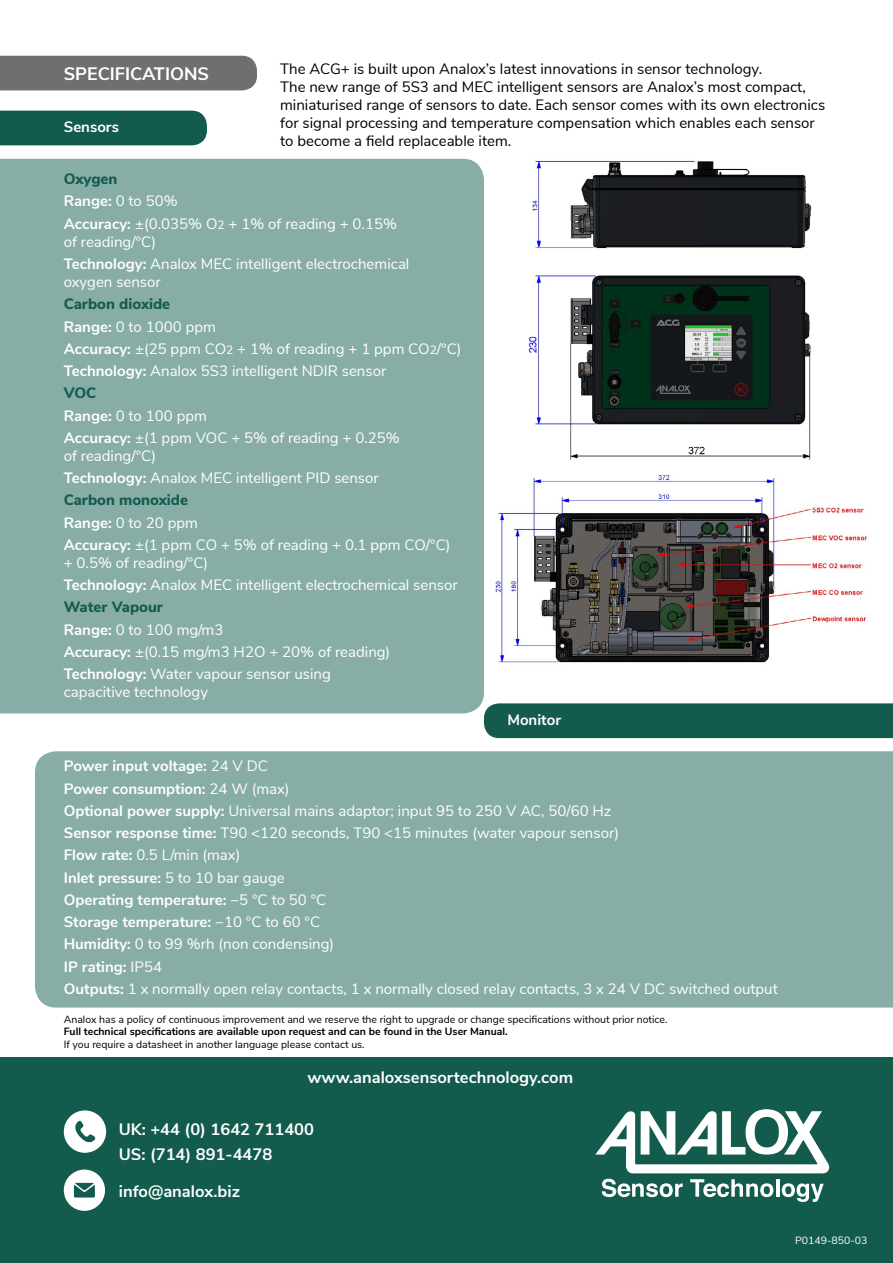
<style>
.page{position:relative;width:893px;height:1263px;background:#fff}
.page>*{position:absolute;margin:0;border:0;box-sizing:border-box;transform-origin:0 0}
.t1{font:700 18px "Nunito Sans";color:#fff}
.t2{font:700 16.5px "Nunito Sans";color:#fff}
.t3{font:15px/22.2px "Nunito Sans";color:#fff}
.t4{font:15px/18px "Nunito Sans";color:#000}
.t5{font:700 15px "Nunito Sans";color:#fff}
.t6{font:10.5px "Nunito Sans";color:#000}
.t7{font:700 10.5px "Nunito Sans";color:#000}
.t8{font:10.5px "Nunito Sans";color:#fff}
.s1{font-weight:800;color:#125b4d}
.s2{font-weight:700}
.s3{font-size:12px}
</style>
<div class="page">
<div style="left:0;top:1057px;width:893px;height:206px;background:#125b4d"></div>
<div style="left:0;top:159px;width:484px;height:554px;background:#88ada6"></div>
<div style="left:35px;top:751px;width:858px;height:256px;background:#88ada6"></div>
<div style="left:0;top:56px;width:257px;height:34px;background:#706f6f"></div>
<div style="left:0;top:111px;width:207px;height:34px;background:#125b4d"></div>
<div style="left:484px;top:703px;width:409px;height:35px;background:#125b4d"></div>
<img style="left:532px;top:160px;width:280px;height:89px">
<img style="left:528px;top:275px;width:284px;height:185px">
<img style="left:495px;top:474px;width:376px;height:190px">
<svg style="left:595px;top:1109px;width:234px;height:64px"></svg>
<svg style="left:602px;top:1179px;width:81px;height:18px"></svg>
<svg style="left:690px;top:1179px;width:83px;height:18px"></svg>
<hr style="left:776px;top:1179px;width:3px;height:18px;background:#fff">
<svg style="left:782px;top:1183px;width:42px;height:19px"></svg>
<div style="left:64px;top:1110px;width:42px;height:43px;background:#fff;border-radius:50%"></div>
<svg style="left:75px;top:1120px;width:20px;height:23px"></svg>
<div style="left:64px;top:1169px;width:41px;height:42px;background:#fff;border-radius:50%"></div>
<svg style="left:74px;top:1183px;width:21px;height:14px"></svg>
<p class="t1" style="left:64px;top:61px;width:147px">SPECIFICATIONS</p>
<p class="t5" style="left:64px;top:116px;width:57px">Sensors</p>
<p class="t4" style="left:280px;top:59px;width:547px">The ACG+ is built upon Analox’s latest innovations in sensor technology.<br>The new range of 5S3 and MEC intelligent sensors are Analox’s most compact, miniaturised range of sensors to date. Each sensor comes with its own electronics for signal processing and temperature compensation which enables each sensor to become a field replaceable item.</p>
<p class="t3" style="left:64px;top:167px;width:335px"><span class="s1">Oxygen<br></span><span class="s2">Range:</span> 0 to 50%<br><span class="s2">Accuracy:</span> ±(0.035% O<span class="s3">2</span> + 1% of reading + 0.15%</p>
<p class="t3" style="left:64px;top:230px;width:347px">of reading/°C)<br><span class="s2">Technology:</span> Analox MEC intelligent electrochemical</p>
<p class="t3" style="left:64px;top:270px;width:99px">oxygen sensor</p>
<p class="t3" style="left:64px;top:292px;width:399px"><span class="s1">Carbon dioxide<br></span><span class="s2">Range:</span> 0 to 1000 ppm<br><span class="s2">Accuracy:</span> ±(25 ppm CO<span class="s3">2</span> + 1% of reading + 1 ppm CO<span class="s3">2</span>/°C)<br><span class="s2">Technology:</span> Analox 5S3 intelligent NDIR sensor<br><span class="s1">VOC<br></span><span class="s2">Range:</span> 0 to 100 ppm<br><span class="s2">Accuracy:</span> ±(1 ppm VOC + 5% of reading + 0.25%</p>
<p class="t3" style="left:64px;top:443px;width:388px">of reading/°C)<br><span class="s2">Technology:</span> Analox MEC intelligent PID sensor<br><span class="s1">Carbon monoxide<br></span><span class="s2">Range:</span> 0 to 20 ppm<br><span class="s2">Accuracy:</span> ±(1 ppm CO + 5% of reading + 0.1 ppm CO/°C)</p>
<p class="t3" style="left:64px;top:550px;width:395px">+ 0.5% of reading/°C)<br><span class="s2">Technology:</span> Analox MEC intelligent electrochemical sensor <span class="s1">Water Vapour<br></span><span class="s2">Range:</span> 0 to 100 mg/m3<br><span class="s2">Accuracy:</span> ±(0.15 mg/m3 H2O + 20% of reading)<br><span class="s2">Technology:</span> Water vapour sensor using</p>
<p class="t3" style="left:64px;top:680px;width:146px">capacitive technology</p>
<p class="t5" style="left:507px;top:709px;width:55px">Monitor</p>
<p class="t3" style="left:64px;top:754px;width:715px"><span class="s2">Power input voltage:</span> 24 V DC<br><span class="s2">Power consumption:</span> 24 W (max)<br><span class="s2">Optional power supply:</span> Universal mains adaptor; input 95 to 250 V AC, 50/60 Hz<br><span class="s2">Sensor response time:</span> T90 &lt;120 seconds, T90 &lt;15 minutes (water vapour sensor)<br><span class="s2">Flow rate:</span> 0.5 L/min (max)<br><span class="s2">Inlet pressure:</span> 5 to 10 bar gauge<br><span class="s2">Operating temperature:</span> −5 °C to 50 °C<br><span class="s2">Storage temperature:</span> −10 °C to 60 °C<br><span class="s2">Humidity:</span> 0 to 99 %rh (non condensing)<br><span class="s2">IP rating:</span> IP54<br><span class="s2">Outputs:</span> 1 x normally open relay contacts, 1 x normally closed relay contacts, 3 x 24 V DC switched output</p>
<p class="t6" style="left:64px;top:1011px;width:605px">Analox has a policy of continuous improvement and we reserve the right to upgrade or change specifications without prior notice.</p>
<p class="t7" style="left:64px;top:1024px;width:445px">Full technical specifications are available upon request and can be found in the User Manual.</p>
<p class="t6" style="left:64px;top:1036px;width:302px">If you require a datasheet in another language please contact us.</p>
<p class="t2" style="left:307px;top:1065px;width:267px">www.analoxsensortechnology.com</p>
<p class="t2" style="left:119px;top:1117px;width:197px">UK: +44 (0) 1642 711400</p>
<p class="t2" style="left:119px;top:1142px;width:155px">US: (714) 891-4478</p>
<p class="t2" style="left:119px;top:1179px;width:123px">info@analox.biz</p>
<p class="t8" style="left:795px;top:1232px;width:74px">P0149-850-03</p>
</div>
